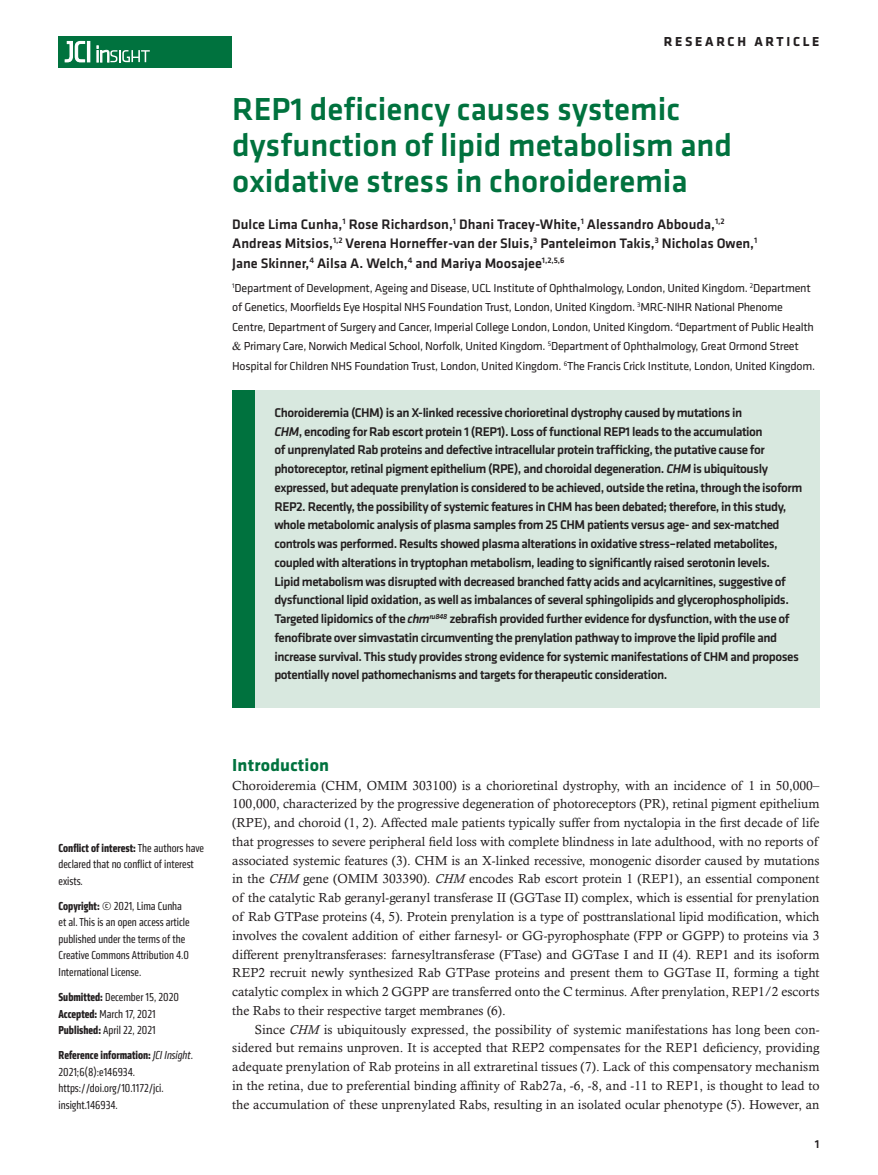
<style>
.page{position:relative;width:878px;height:1175px;background:#fff}
.page>*{position:absolute;margin:0;border:0;box-sizing:border-box;transform-origin:0 0}
.t1{font:500 33px/36px "Klavika Basic";color:#00723e}
.t2{font:700 18px "Klavika";letter-spacing:.01em;color:#00723e}
.t3{font:500 14.25px/19.5px "Klavika Basic";color:#231f20}
.t4{font:700 13.5px "Klavika Basic";letter-spacing:.2em;color:#231f20}
.t5{font:13.2px/18.8px "Calisto MT Std";color:#231f20;text-align:justify}
.t6{font:500 13.2px/18.8px "Klavika Basic";letter-spacing:-.035em;color:#231f20}
.t7{font:12px/19.5px "Klavika";letter-spacing:-.02em;color:#231f20}
.t8{font:condensed 12px/16.5px "Klavika";color:#231f20}
.t9{font:500 12px "Klavika Basic";color:#231f20}
.s1{font-family:"Times New Roman"}
.s2{font-style:italic}
.s3{font-weight:700}
</style>
<div class="page">
<div style="left:59px;top:36px;width:173px;height:31px;background:#00723e"></div>
<hr style="left:87px;top:41px;width:3px;height:21px;background:#fff">
<svg style="left:64px;top:41px;width:21px;height:22px"></svg>
<svg style="left:97px;top:46px;width:53px;height:16px"></svg>
<div style="left:232px;top:390px;width:587px;height:317px;background:#d8e8df"></div>
<div style="left:232px;top:390px;width:22px;height:317px;background:#00723e"></div>
<p class="t4" style="left:663px;top:32px;width:157px">RESEARCH ARTICLE</p>
<h1 class="t1" style="left:232px;top:91px;width:501px">REP1 deficiency causes systemic dysfunction of lipid metabolism and oxidative stress in choroideremia</h1>
<p class="t3" style="left:232px;top:214px;width:526px">Dulce Lima Cunha,<sup>1</sup> Rose Richardson,<sup>1</sup> Dhani Tracey-White,<sup>1</sup> Alessandro Abbouda,<sup>1,2<br></sup>Andreas Mitsios,<sup>1,2</sup> Verena Horneffer-van der Sluis,<sup>3</sup> Panteleimon Takis,<sup>3</sup> Nicholas Owen,<sup>1<br></sup>Jane Skinner,<sup>4</sup> Ailsa A. Welch,<sup>4</sup> and Mariya Moosajee<sup>1,2,5,6</sup></p>
<p class="t7" style="left:232px;top:277px;width:584px"><sup>1</sup>Department of Development, Ageing and Disease, UCL Institute of Ophthalmology, London, United Kingdom. <sup>2</sup>Department of Genetics, Moorfields Eye Hospital NHS Foundation Trust, London, United Kingdom. <sup>3</sup>MRC-NIHR National Phenome Centre, Department of Surgery and Cancer, Imperial College London, London, United Kingdom. <sup>4</sup>Department of Public Health <span class="s1">&amp;</span> Primary Care, Norwich Medical School, Norfolk, United Kingdom. <sup>5</sup>Department of Ophthalmology, Great Ormond Street Hospital for Children NHS Foundation Trust, London, United Kingdom. <sup>6</sup>The Francis Crick Institute, London, United Kingdom.</p>
<p class="t6" style="left:274px;top:403px;width:529px">Choroideremia (CHM) is an X-linked recessive chorioretinal dystrophy caused by mutations in<br><span class="s2">CHM</span>, encoding for Rab escort protein 1 (REP1). Loss of functional REP1 leads to the accumulation<br>of unprenylated Rab proteins and defective intracellular protein trafficking, the putative cause for photoreceptor, retinal pigment epithelium (RPE), and choroidal degeneration. <span class="s2">CHM</span> is ubiquitously expressed, but adequate prenylation is considered to be achieved, outside the retina, through the isoform REP2. Recently, the possibility of systemic features in CHM has been debated; therefore, in this study, whole metabolomic analysis of plasma samples from 25 CHM patients versus age- and sex-matched controls was performed. Results showed plasma alterations in oxidative stress–related metabolites, coupled with alterations in tryptophan metabolism, leading to significantly raised serotonin levels.<br>Lipid metabolism was disrupted with decreased branched fatty acids and acylcarnitines, suggestive of dysfunctional lipid oxidation, as well as imbalances of several sphingolipids and glycerophospholipids.<br>Targeted lipidomics of the <span class="s2">chm</span><sup>ru848</sup> zebrafish provided further evidence for dysfunction, with the use of fenofibrate over simvastatin circumventing the prenylation pathway to improve the lipid profile and increase survival. This study provides strong evidence for systemic manifestations of CHM and proposes potentially novel pathomechanisms and targets for therapeutic consideration.</p>
<p class="t8" style="left:59px;top:839px;width:147px"><span class="s3">Conflict of interest:</span> The authors have declared that no conflict of interest exists.</p>
<p class="t8" style="left:59px;top:897px;width:133px"><span class="s3">Copyright:</span> © 2021, Lima Cunha et al. This is an open access article published under the terms of the<br>Creative Commons Attribution 4.0<br>International License.</p>
<p class="t8" style="left:59px;top:988px;width:122px"><span class="s3">Submitted:</span> December 15, 2020<br><span class="s3">Accepted:</span> March 17, 2021<br><span class="s3">Published:</span> April 22, 2021</p>
<p class="t8" style="left:59px;top:1046px;width:136px"><span class="s3">Reference information:</span> <span class="s2">JCI Insight</span>.<br>2021;6(8):e146934. https://doi.org/10.1172/jci. insight.146934.</p>
<h2 class="t2" style="left:232px;top:752px;width:98px">Introduction</h2>
<p class="t5" style="left:232px;top:775px;width:588px">Choroideremia (CHM, OMIM 303100) is a chorioretinal dystrophy, with an incidence of 1 in 50,000– 100,000, characterized by the progressive degeneration of photoreceptors (PR), retinal pigment epithelium (RPE), and choroid (1, 2). Affected male patients typically suffer from nyctalopia in the first decade of life that progresses to severe peripheral field loss with complete blindness in late adulthood, with no reports of associated systemic features (3). CHM is an X-linked recessive, monogenic disorder caused by mutations in the <span class="s2">CHM</span> gene (OMIM 303390). <span class="s2">CHM</span> encodes Rab escort protein 1 (REP1), an essential component of the catalytic Rab geranyl-geranyl transferase II (GGTase II) complex, which is essential for prenylation of Rab GTPase proteins (4, 5). Protein prenylation is a type of posttranslational lipid modification, which involves the covalent addition of either farnesyl- or GG-pyrophosphate (FPP or GGPP) to proteins via 3 different prenyltransferases: farnesyltransferase (FTase) and GGTase I and II (4). REP1 and its isoform REP2 recruit newly synthesized Rab GTPase proteins and present them to GGTase II, forming a tight catalytic complex in which 2 GGPP are transferred onto the C terminus. After prenylation, REP1/2 escorts the Rabs to their respective target membranes (6).</p>
<p class="t5" style="left:232px;top:1019px;width:588px;text-indent:22px">Since <span class="s2">CHM</span> is ubiquitously expressed, the possibility of systemic manifestations has long been con&shy;sidered but remains unproven. It is accepted that REP2 compensates for the REP1 deficiency, providing adequate prenylation of Rab proteins in all extraretinal tissues (7). Lack of this compensatory mechanism in the retina, due to preferential binding affinity of Rab27a, -6, -8, and -11 to REP1, is thought to lead to the accumulation of these unprenylated Rabs, resulting in an isolated ocular phenotype (5). However, an</p>
<p class="t9" style="left:814px;top:1135px;width:6px">1</p>
</div>
